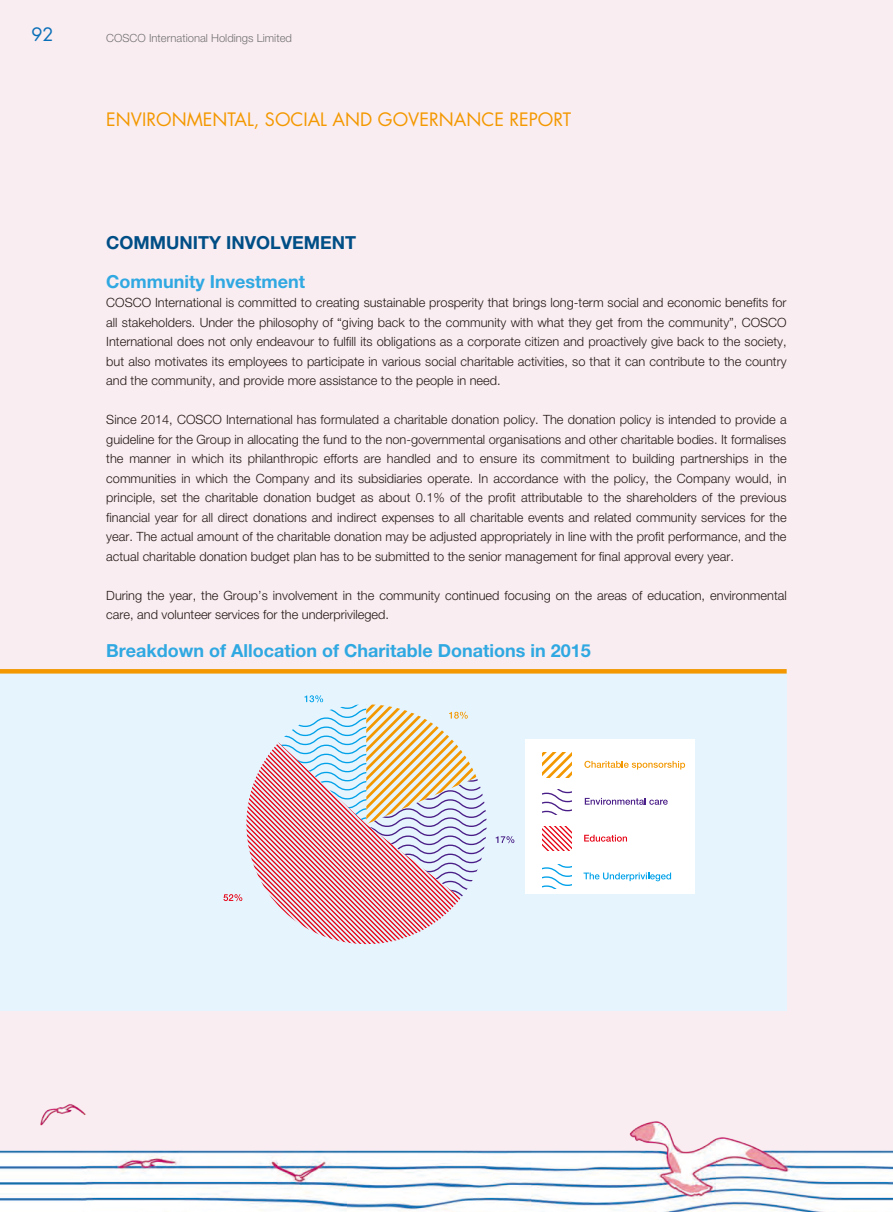
<style>
.page{position:relative;width:893px;height:1212px;background:#fff}
.page>*{position:absolute;margin:0;border:0;box-sizing:border-box;transform-origin:0 0}
.t1{font:700 18px "Helvetica Neue LT Std";color:#30a8e1}
.t2{font:18px "Futura Std";color:#f39800}
.t3{font:700 18px "Helvetica Neue LT Std";color:#004e86}
.t4{font:18px "Futura Std";color:#096fb8}
.t5{font:300 12.75px/19.5px "Helvetica Neue LT Std";color:#231916;text-align:justify}
.t6{font:300 11.25px "Helvetica Neue LT Std";color:#727272}
</style>
<div class="page">
<img style="left:0;top:0;width:893px;height:1212px">
<div style="left:0;top:669px;width:787px;height:341px;background:#e6f5fd"></div>
<svg style="left:0;top:669px;width:787px;height:4px;fill:#f39800"></svg>
<div style="left:525px;top:739px;width:169px;height:155px;background:#fff"></div>
<svg style="left:223px;top:894px;width:8px;height:7px"></svg>
<svg style="left:231px;top:742px;width:230px;height:203px"></svg>
<svg style="left:279px;top:695px;width:235px;height:203px"></svg>
<svg style="left:542px;top:826px;width:30px;height:25px"></svg>
<svg style="left:542px;top:752px;width:30px;height:25px"></svg>
<svg style="left:542px;top:789px;width:30px;height:25px"></svg>
<svg style="left:542px;top:864px;width:30px;height:25px"></svg>
<svg style="left:584px;top:835px;width:43px;height:7px"></svg>
<svg style="left:583px;top:872px;width:88px;height:9px"></svg>
<svg style="left:584px;top:761px;width:101px;height:8px"></svg>
<svg style="left:585px;top:798px;width:83px;height:7px"></svg>
<h1 class="t4" style="left:31px;top:23px;width:24px">92</h1>
<p class="t6" style="left:106px;top:31px;width:187px">COSCO International Holdings Limited</p>
<h1 class="t2" style="left:106px;top:108px;width:466px">ENVIRONMENTAL, SOCIAL AND GOVERNANCE REPORT</h1>
<h1 class="t3" style="left:106px;top:231px;width:251px">COMMUNITY INVOLVEMENT</h1>
<h1 class="t1" style="left:106px;top:270px;width:200px">Community Investment</h1>
<p class="t5" style="left:106px;top:293px;width:682px">COSCO International is committed to creating sustainable prosperity that brings long-term social and economic benefits for all stakeholders. Under the philosophy of “giving back to the community with what they get from the community”, COSCO International does not only endeavour to fulfill its obligations as a corporate citizen and proactively give back to the society, but also motivates its employees to participate in various social charitable activities, so that it can contribute to the country and the community, and provide more assistance to the people in need.</p>
<p class="t5" style="left:106px;top:410px;width:682px">Since 2014, COSCO International has formulated a charitable donation policy. The donation policy is intended to provide a guideline for the Group in allocating the fund to the non-governmental organisations and other charitable bodies. It formalises the manner in which its philanthropic efforts are handled and to ensure its commitment to building partnerships in the communities in which the Company and its subsidiaries operate. In accordance with the policy, the Company would, in principle, set the charitable donation budget as about 0.1% of the profit attributable to the shareholders of the previous financial year for all direct donations and indirect expenses to all charitable events and related community services for the year. The actual amount of the charitable donation may be adjusted appropriately in line with the profit performance, and the actual charitable donation budget plan has to be submitted to the senior management for final approval every year.</p>
<p class="t5" style="left:106px;top:585px;width:682px">During the year, the Group’s involvement in the community continued focusing on the areas of education, environmental care, and volunteer services for the underprivileged.</p>
<h1 class="t1" style="left:106px;top:639px;width:486px">Breakdown of Allocation of Charitable Donations in 2015</h1>
</div>
